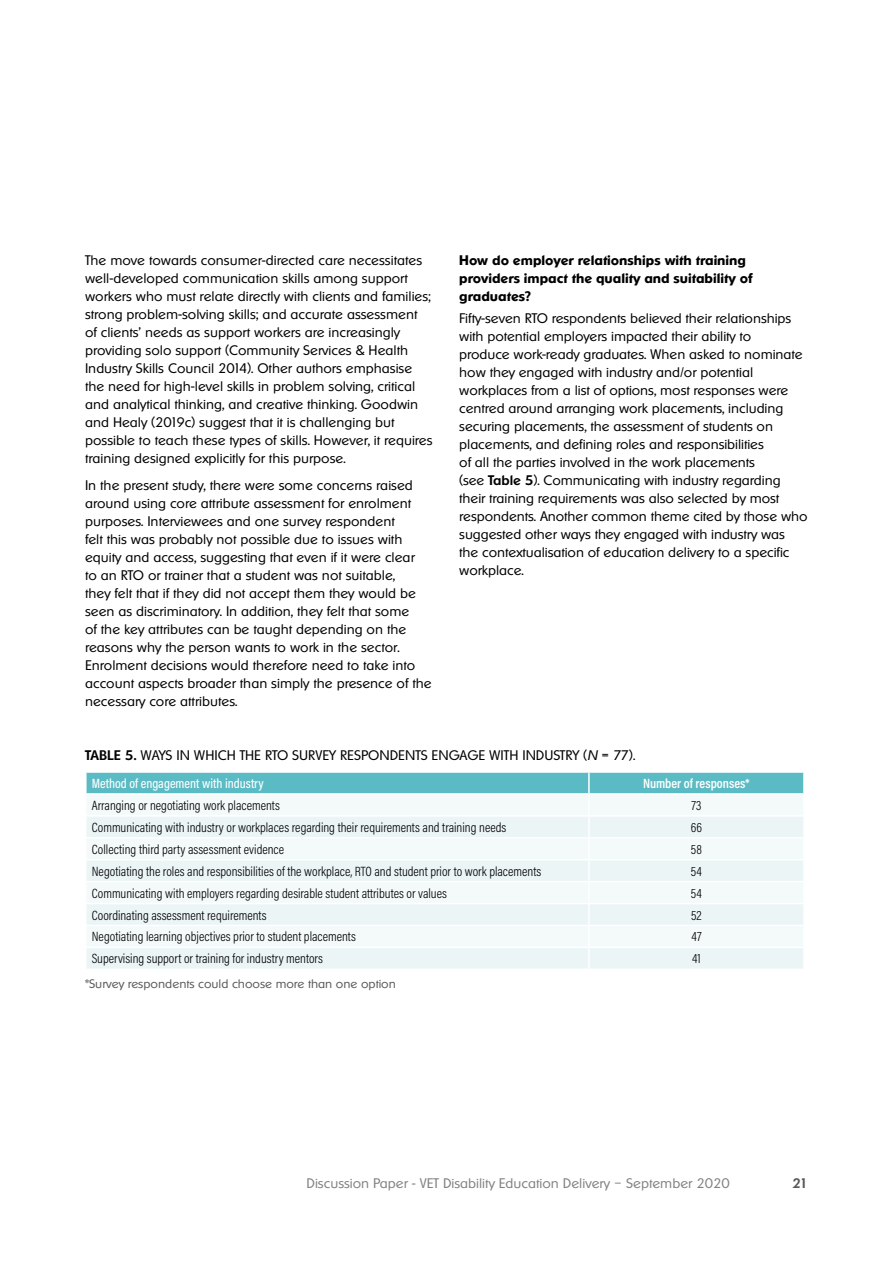
<style>
.page{position:relative;width:893px;height:1263px;background:#fff}
.page>*{position:absolute;margin:0;border:0;box-sizing:border-box;transform-origin:0 0}
.t1{font:300 13.5px/18px "Ornitons Serial";color:#000}
.t2{font:300 13.5px "Acumin Pro Cond";color:#000}
.t3{font:700 13.5px/18px "Ornitons Serial";color:#000}
.t4{font:300 13.5px "Ornitons Serial";color:#808285}
.t5{font:500 13.5px "Acumin Pro Cond";color:#fff}
.t6{font:600 13.5px "Acumin Pro Cond";color:#fff}
.t7{font:500 13.5px "Ornitons Serial";color:#58595b}
.t8{font:300 12px "Ornitons Serial";color:#58595b}
.s1{font-weight:500}
.s2{font-style:italic}
</style>
<div class="page">
<div style="left:87px;top:773px;width:716px;height:20px;background:#5bbbc4"></div>
<div style="left:87px;top:795px;width:716px;height:20px;background:#f4f9fa"></div>
<div style="left:87px;top:817px;width:716px;height:151px;background:#ecf5f6"></div>
<hr style="left:588px;top:773px;width:2px;height:20px;background:#fff">
<hr style="left:588px;top:795px;width:2px;height:20px;background:#fff">
<hr style="left:588px;top:817px;width:2px;height:20px;background:#fff">
<hr style="left:85px;top:837px;width:504px;height:1px;background:#fff">
<hr style="left:589px;top:837px;width:216px;height:1px;background:#fff">
<hr style="left:588px;top:838px;width:2px;height:21px;background:#fff">
<hr style="left:85px;top:859px;width:504px;height:1px;background:#fff">
<hr style="left:589px;top:859px;width:216px;height:1px;background:#fff">
<hr style="left:588px;top:860px;width:2px;height:21px;background:#fff">
<hr style="left:85px;top:881px;width:504px;height:1px;background:#fff">
<hr style="left:589px;top:881px;width:216px;height:1px;background:#fff">
<hr style="left:588px;top:882px;width:2px;height:21px;background:#fff">
<hr style="left:85px;top:903px;width:504px;height:1px;background:#fff">
<hr style="left:589px;top:903px;width:216px;height:1px;background:#fff">
<hr style="left:588px;top:904px;width:2px;height:21px;background:#fff">
<hr style="left:85px;top:925px;width:504px;height:1px;background:#fff">
<hr style="left:589px;top:925px;width:216px;height:1px;background:#fff">
<hr style="left:588px;top:926px;width:2px;height:21px;background:#fff">
<hr style="left:85px;top:947px;width:504px;height:1px;background:#fff">
<hr style="left:589px;top:947px;width:216px;height:1px;background:#fff">
<hr style="left:588px;top:948px;width:2px;height:20px;background:#fff">
<p class="t1" style="left:85px;top:251px;width:349px">The move towards consumer-directed care necessitates well-developed communication skills among support workers who must relate directly with clients and families; strong problem-solving skills; and accurate assessment of clients’ needs as support workers are increasingly providing solo support (Community Services &amp; Health Industry Skills Council 2014). Other authors emphasise the need for high-level skills in problem solving, critical and analytical thinking, and creative thinking. Goodwin and Healy (2019c) suggest that it is challenging but possible to teach these types of skills. However, it requires training designed explicitly for this purpose.</p>
<p class="t1" style="left:85px;top:476px;width:348px">In the present study, there were some concerns raised around using core attribute assessment for enrolment purposes. Interviewees and one survey respondent<br>felt this was probably not possible due to issues with equity and access, suggesting that even if it were clear<br>to an RTO or trainer that a student was not suitable,<br>they felt that if they did not accept them they would be seen as discriminatory. In addition, they felt that some<br>of the key attributes can be taught depending on the reasons why the person wants to work in the sector.<br>Enrolment decisions would therefore need to take into account aspects broader than simply the presence of the necessary core attributes.</p>
<p class="t3" style="left:459px;top:251px;width:295px">How do employer relationships with training providers impact the quality and suitability of graduates?</p>
<p class="t1" style="left:459px;top:309px;width:350px">Fifty-seven RTO respondents believed their relationships with potential employers impacted their ability to<br>produce work-ready graduates. When asked to nominate how they engaged with industry and/or potential workplaces from a list of options, most responses were centred around arranging work placements, including securing placements, the assessment of students on placements, and defining roles and responsibilities<br>of all the parties involved in the work placements<br>(see <span class="s1">Table 5</span>). Communicating with industry regarding their training requirements was also selected by most respondents. Another common theme cited by those who suggested other ways they engaged with industry was<br>the contextualisation of education delivery to a specific workplace.</p>
<p class="t1" style="left:85px;top:746px;width:552px"><span class="s1">TABLE 5.</span> WAYS IN WHICH THE RTO SURVEY RESPONDENTS ENGAGE WITH INDUSTRY (<span class="s2">N</span> = 77).</p>
<p class="t5" style="left:92px;top:774px;width:173px">Method of engagement with industry</p>
<p class="t6" style="left:643px;top:774px;width:108px">Number of responses*</p>
<p class="t2" style="left:92px;top:796px;width:190px">Arranging or negotiating work placements</p>
<p class="t2" style="left:691px;top:796px;width:11px">73</p>
<p class="t2" style="left:92px;top:818px;width:416px">Communicating with industry or workplaces regarding their requirements and training needs</p>
<p class="t2" style="left:691px;top:818px;width:13px">66</p>
<p class="t2" style="left:92px;top:840px;width:194px">Collecting third party assessment evidence</p>
<p class="t2" style="left:691px;top:840px;width:13px">58</p>
<p class="t2" style="left:92px;top:862px;width:451px">Negotiating the roles and responsibilities of the workplace, RTO and student prior to work placements</p>
<p class="t2" style="left:691px;top:862px;width:13px">54</p>
<p class="t2" style="left:92px;top:884px;width:357px">Communicating with employers regarding desirable student attributes or values</p>
<p class="t2" style="left:691px;top:884px;width:13px">54</p>
<p class="t2" style="left:92px;top:906px;width:176px">Coordinating assessment requirements</p>
<p class="t2" style="left:691px;top:906px;width:12px">52</p>
<p class="t2" style="left:92px;top:928px;width:266px">Negotiating learning objectives prior to student placements</p>
<p class="t2" style="left:691px;top:928px;width:12px">47</p>
<p class="t2" style="left:92px;top:950px;width:233px">Supervising support or training for industry mentors</p>
<p class="t2" style="left:692px;top:950px;width:10px">41</p>
<p class="t8" style="left:85px;top:976px;width:312px">*Survey respondents could choose more than one option</p>
<p class="t4" style="left:307px;top:1175px;width:425px">Discussion Paper - VET Disability Education Delivery – September 2020</p>
<p class="t7" style="left:792px;top:1175px;width:17px">21</p>
</div>
